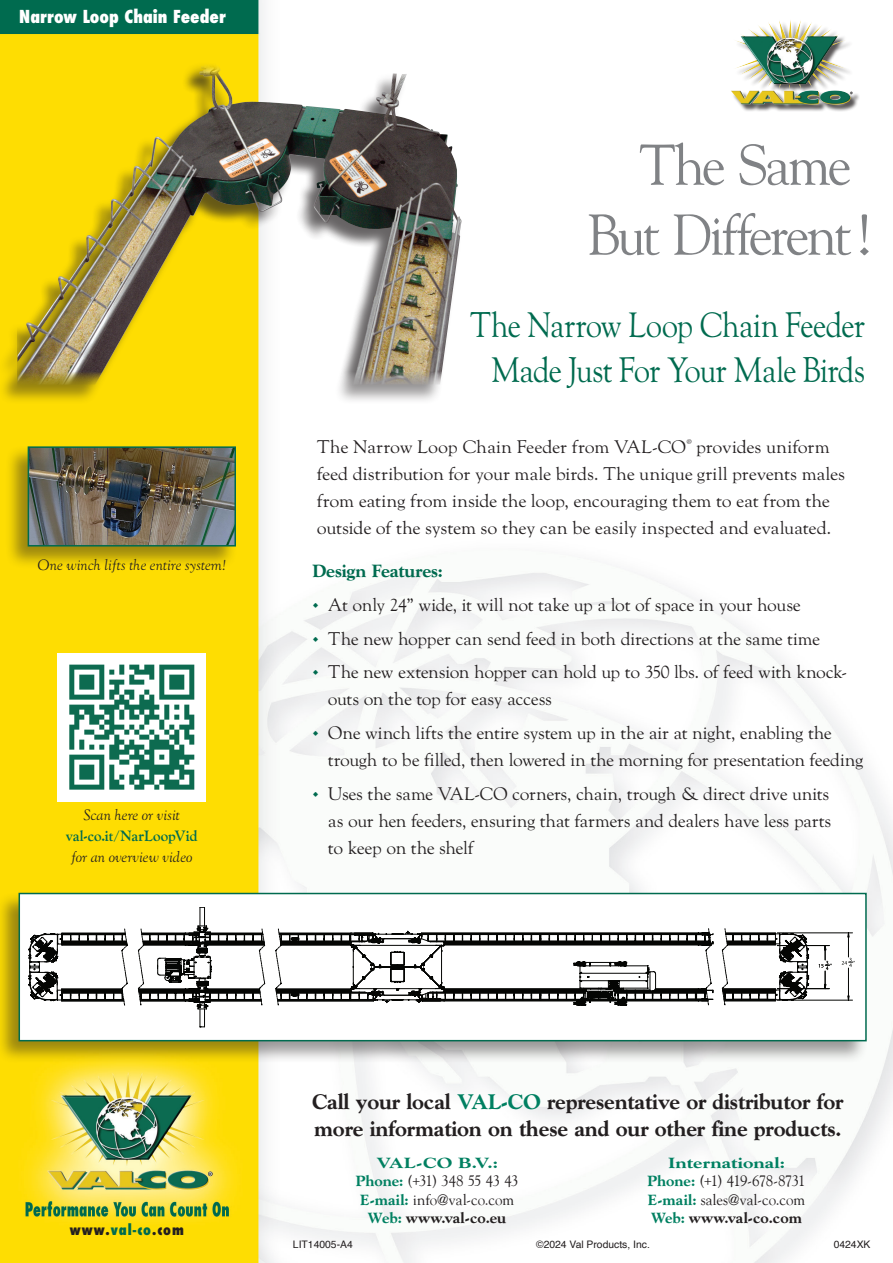
<style>
.page{position:relative;width:893px;height:1263px;background:#fff}
.page>*{position:absolute;margin:0;border:0;box-sizing:border-box;transform-origin:0 0}
.t1{font:56.85px/69.9px "Goudy";letter-spacing:-.05em;color:#808285;text-align:center;scale:.96 1}
.t2{font:34.95px/44.4px "LTC Goudy Oldstyle Pro";letter-spacing:-.035em;color:#006b4f;text-align:right;scale:.85 1}
.t3{font:800 21.45px/27.5px "Goudy";letter-spacing:-.01em;color:#231f20}
.t4{font:18px/27px "LTC Goudy Oldstyle Pro";letter-spacing:-.015em;color:#231f20}
.t5{font:800 18px "Goudy";letter-spacing:-.01em;color:#006b4f}
.t6{font:800 condensed 17.4px "Futura";color:#fff}
.t7{font:15px/18px "Goudy";letter-spacing:-.01em;color:#231f20;text-align:center}
.t8{font:italic 15px "LTC Goudy Oldstyle Pro";letter-spacing:.005em;color:#231f20}
.t9{font:700 15px "LTC Goudy Oldstyle Pro";letter-spacing:-.005em;color:#006b4f}
.t10{font:800 condensed 14.25px "Futura";letter-spacing:.07em;color:#231f20}
.t11{font:10.35px "Helvetica";color:#231f20}
.s1{font-size:60px}
.s2{color:#006b4f}
.s3{color:#008061}
.s4{font-weight:800;color:#008061}
.s5{font-weight:800}
</style>
<div class="page">
<img style="left:0;top:0;width:893px;height:1263px">
<div style="left:732px;top:20px;width:128px;height:92px;background:#231f20;opacity:.75"></div>
<img style="left:731px;top:19px;width:122px;height:86px">
<div style="left:0;top:61px;width:463px;height:344px;background:#231f20;opacity:.45"></div>
<img style="left:18px;top:62px;width:444px;height:323px">
<div style="left:0;top:891px;width:868px;height:173px;background:#231f20;opacity:.45"></div>
<div style="left:19px;top:893px;width:847px;height:148px;background:#fff"></div>
<hr style="left:777px;top:1000px;width:75px;height:1px;background:#040503">
<svg style="left:850px;top:932px;width:5px;height:35px"></svg>
<svg style="left:809px;top:932px;width:41px;height:69px"></svg>
<svg style="left:29px;top:907px;width:780px;height:120px"></svg>
<hr style="left:777px;top:945px;width:52px;height:1px;background:#040503">
<hr style="left:777px;top:988px;width:52px;height:1px;background:#040503">
<svg style="left:819px;top:945px;width:13px;height:44px"></svg>
<div style="left:19px;top:893px;width:848px;height:148px;border:2px solid #006b4f"></div>
<div style="left:5px;top:445px;width:233px;height:124px;background:#231f20;opacity:.45"></div>
<img style="left:31px;top:449px;width:202px;height:94px">
<div style="left:28px;top:446px;width:208px;height:100px;border:2px solid #006b4f"></div>
<div style="left:58px;top:653px;width:148px;height:148px;background:#fff"></div>
<svg style="left:69px;top:665px;width:125px;height:125px"></svg>
<p class="t6" style="left:19px;top:5px;width:208px">Narrow Loop Chain Feeder</p>
<p class="t8" style="left:37px;top:556px;width:190px">One winch lifts the entire system!</p>
<p class="t8" style="left:84px;top:806px;width:98px">Scan here or visit</p>
<p class="t9" style="left:66px;top:826px;width:133px">val-co.it/NarLoopVid</p>
<p class="t8" style="left:71px;top:848px;width:123px">for an overview video</p>
<h1 class="t1" style="left:587px;top:129px;width:302px">The Same<br>But Different<span class="s1">!</span></h1>
<h2 class="t2" style="left:470px;top:304px;width:467px">The Narrow Loop Chain Feeder<br>Made Just For Your Male Birds</h2>
<p class="t4" style="left:317px;top:433px;width:530px">The Narrow Loop Chain Feeder from VAL-CO<sup>®</sup> provides uniform feed distribution for your male birds. The unique grill prevents males from eating from inside the loop, encouraging them to eat from the outside of the system so they can be easily inspected and evaluated.</p>
<p class="t5" style="left:312px;top:560px;width:132px">Design Features:</p>
<p class="t4" style="left:312px;top:591px;width:490px"><span class="s2">•</span> At only 24” wide, it will not take up a lot of space in your house</p>
<p class="t4" style="left:312px;top:625px;width:509px"><span class="s2">•</span> The new hopper can send feed in both directions at the same time</p>
<p class="t4" style="left:328px;top:659px;width:520px;text-indent:-16px"><span class="s2">•</span> The new extension hopper can hold up to 350 lbs. of feed with knock&shy;outs on the top for easy access</p>
<p class="t4" style="left:328px;top:720px;width:537px;text-indent:-16px"><span class="s2">•</span> One winch lifts the entire system up in the air at night, enabling the trough to be filled, then lowered in the morning for presentation feeding</p>
<p class="t4" style="left:328px;top:780px;width:505px;text-align:justify;text-indent:-16px"><span class="s2">•</span> Uses the same VAL-CO corners, chain, trough &amp; direct drive units as our hen feeders, ensuring that farmers and dealers have less parts to keep on the shelf</p>
<p class="t10" style="left:70px;top:1220px;width:116px">www.<span class="s2">val-co</span>.com</p>
<p class="t3" style="left:312px;top:1087px;width:533px">Call your local <span class="s3">VAL-CO</span> representative or distributor for more information on these and our other fine products.</p>
<p class="t7" style="left:356px;top:1154px;width:165px"><span class="s4">VAL-CO B.V.:<br>Phone:</span> (+31) 348 55 43 43<br><span class="s4">E-mail:</span> info@val-co.com<br><span class="s4">Web:</span> <span class="s5">www.val-co.eu</span></p>
<p class="t7" style="left:647px;top:1154px;width:160px"><span class="s4">International:<br>Phone:</span> (+1) 419-678-8731<br><span class="s4">E-mail:</span> sales@val-co.com<br><span class="s4">Web:</span> <span class="s5">www.val-co.com</span></p>
<p class="t11" style="left:293px;top:1237px;width:61px">LIT14005-A4</p>
<p class="t11" style="left:536px;top:1237px;width:115px">©2024 Val Products, Inc.</p>
<p class="t11" style="left:834px;top:1237px;width:38px">0424XK</p>
</div>
